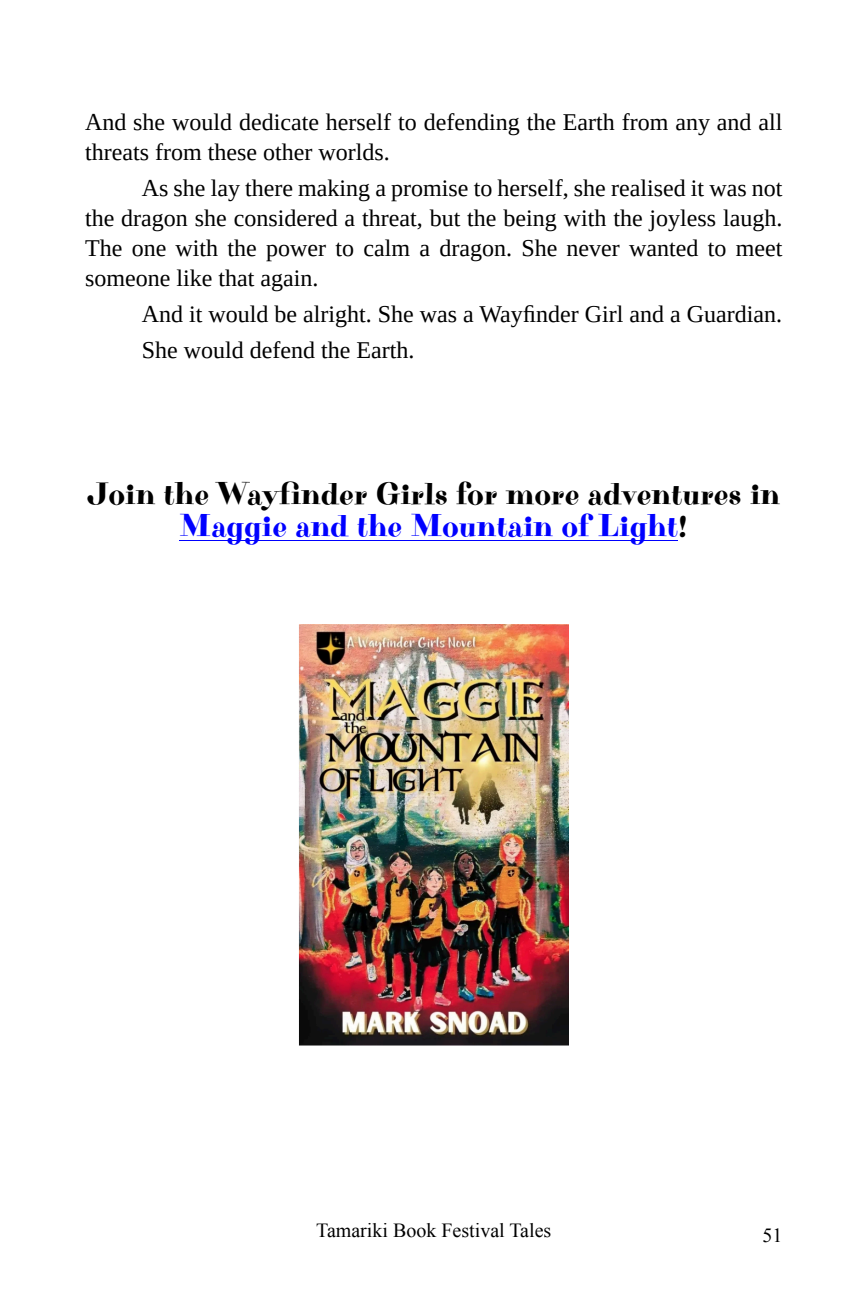
<style>
.page{position:relative;width:868px;height:1299px;background:#fff}
.page>*{position:absolute;margin:0;border:0;box-sizing:border-box;transform-origin:0 0}
.t1{font:32px/32px "Purple Purse";color:#000;text-align:center}
.t2{font:24px/30px "Tinos";color:#000}
.t3{font:20px "Times New Roman";color:#000}
.s1{color:#00f}
</style>
<div class="page">
<hr style="left:180px;top:540px;width:498px;height:1px;background:#00f">
<img style="left:299px;top:624px;width:270px;height:421px">
<p class="t2" style="left:85px;top:109px;width:699px">And she would dedicate herself to defending the Earth from any and all threats from these other worlds.</p>
<p class="t2" style="left:85px;top:175px;width:699px;text-align:justify;text-indent:57px">As she lay there making a promise to herself, she realised it was not the dragon she considered a threat, but the being with the joyless laugh.<br>The one with the power to calm a dragon. She never wanted to meet someone like that again.</p>
<p class="t2" style="left:142px;top:298px;width:642px;line-height:36px">And it would be alright. She was a Wayfinder Girl and a Guardian.<br>She would defend the Earth.</p>
<h1 class="t1" style="left:87px;top:479px;width:694px">Join the Wayfinder Girls for more adventures in<br><span class="s1">Maggie and the Mountain of Light</span>!</h1>
<p class="t3" style="left:316px;top:1223px;width:237px">Tamariki Book Festival Tales</p>
<p class="t3" style="left:762px;top:1227px;width:21px">51</p>
</div>
